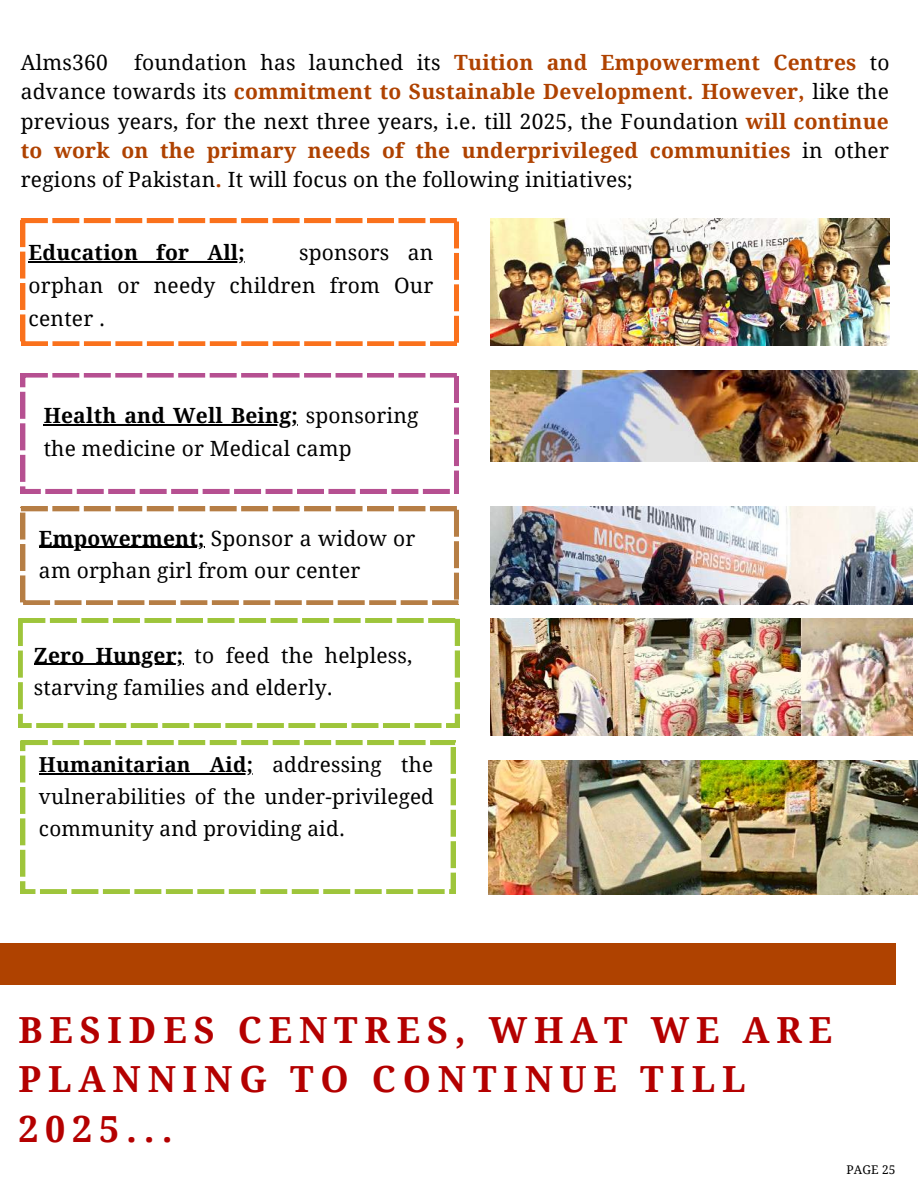
<style>
.page{position:relative;width:918px;height:1188px;background:#fff}
.page>*{position:absolute;margin:0;border:0;box-sizing:border-box;transform-origin:0 0}
.t1{font:700 36px/49.5px "Droid Serif";letter-spacing:.19em;color:#b40000}
.t2{font:21px/32.7px "Droid Serif";letter-spacing:.01em;color:#000}
.t3{font:700 21px "Droid Serif";letter-spacing:.01em;color:#000}
.t4{font:20.7px/32.1px "Droid Serif";letter-spacing:.01em;color:#000;text-align:justify}
.t5{font:12px "Droid Serif";letter-spacing:.01em;color:#000}
.s1{font-weight:700;color:#af4200}
.s2{font-weight:700}
</style>
<div class="page">
<img style="left:490px;top:507px;width:422px;height:98px">
<img style="left:490px;top:219px;width:400px;height:127px">
<img style="left:490px;top:371px;width:428px;height:91px">
<div style="left:0;top:944px;width:895px;height:40px;background:#af4200"></div>
<svg style="left:21px;top:219px;width:437px;height:127px"></svg>
<hr style="left:29px;top:261px;width:216px;height:2px;background:#000">
<svg style="left:21px;top:373px;width:437px;height:120px"></svg>
<hr style="left:44px;top:424px;width:254px;height:1px;background:#000">
<svg style="left:21px;top:507px;width:437px;height:98px"></svg>
<hr style="left:39px;top:547px;width:166px;height:1px;background:#000">
<svg style="left:18px;top:618px;width:441px;height:110px"></svg>
<hr style="left:34px;top:664px;width:149px;height:1px;background:#000">
<svg style="left:21px;top:741px;width:434px;height:153px"></svg>
<hr style="left:39px;top:773px;width:214px;height:1px;background:#000">
<img style="left:490px;top:618px;width:422px;height:117px">
<img style="left:489px;top:760px;width:429px;height:134px">
<p class="t2" style="left:21px;top:48px;width:870px;line-height:29.2px;text-align:justify">Alms360 foundation has launched its <span class="s1">Tuition and Empowerment Centres</span> to advance towards its <span class="s1">commitment to Sustainable Development. However,</span> like the previous years, for the next three years, i.e. till 2025, the Foundation <span class="s1">will continue to work on the primary needs of the underprivileged communities</span> in other regions of Pakistan<span class="s1">.</span> It will focus on the following initiatives;</p>
<p class="t3" style="left:29px;top:241px;width:218px">Education for All;</p>
<p class="t2" style="left:29px;top:237px;width:406px;text-align:justify;text-indent:270px">sponsors an orphan or needy children from Our center .</p>
<p class="t2" style="left:44px;top:399px;width:376px"><span class="s2">Health and Well Being;</span> sponsoring the medicine or Medical camp</p>
<p class="t2" style="left:39px;top:522px;width:378px"><span class="s2">Empowerment;</span> Sponsor a widow or am orphan girl from our center</p>
<p class="t2" style="left:34px;top:639px;width:380px"><span class="s2">Zero Hunger;</span> to feed the helpless, starving families and elderly.</p>
<p class="t4" style="left:39px;top:749px;width:396px"><span class="s2">Humanitarian Aid;</span> addressing the vulnerabilities of the under-privileged community and providing aid.</p>
<h1 class="t1" style="left:18px;top:1006px;width:815px">BESIDES CENTRES, WHAT WE ARE<br>PLANNING TO CONTINUE TILL<br>2025...</h1>
<p class="t5" style="left:847px;top:1163px;width:51px">PAGE 25</p>
</div>
